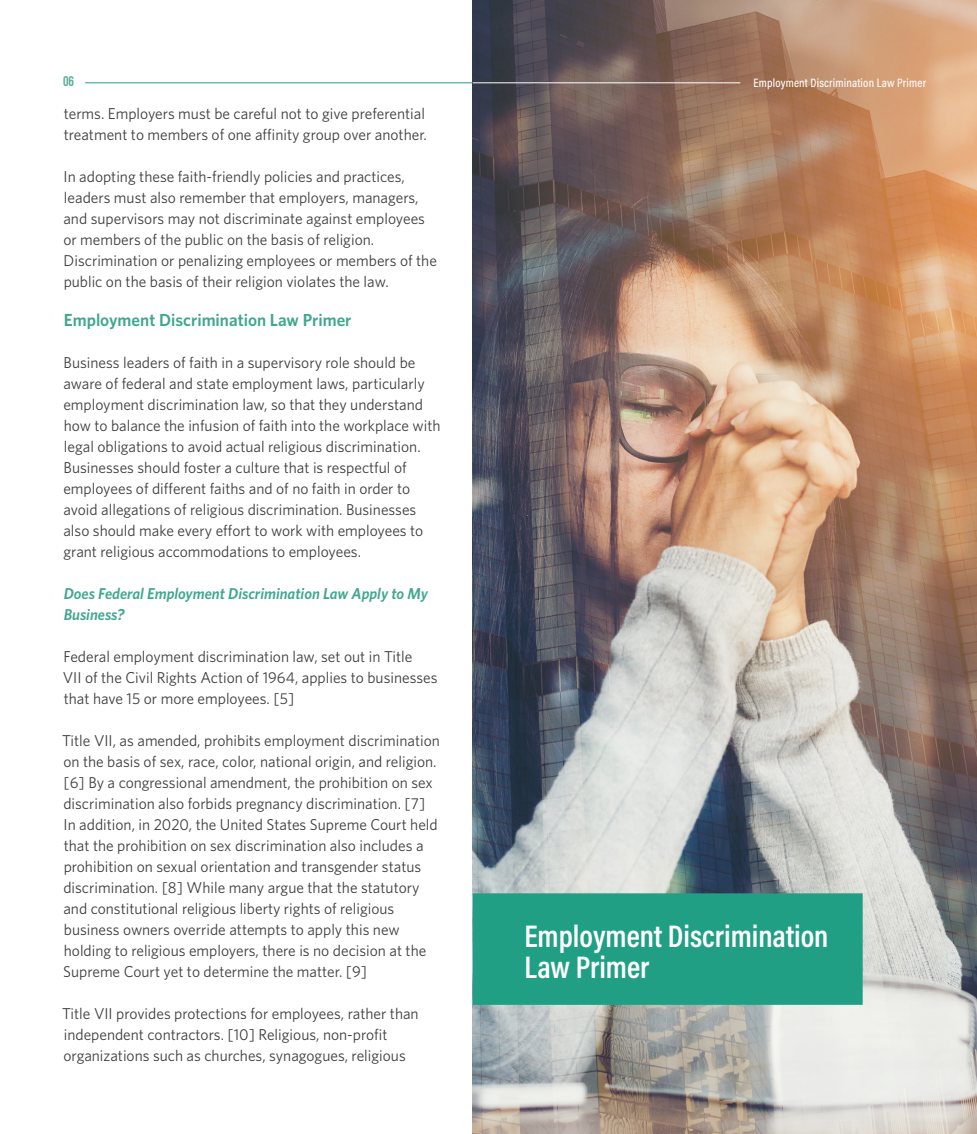
<style>
.page{position:relative;width:977px;height:1134px;background:#fff}
.page>*{position:absolute;margin:0;border:0;box-sizing:border-box;transform-origin:0 0}
.t1{font:600 31.5px/31.5px "Acumin Pro Cond";color:#fff}
.HEADER_001{font:600 17.5px "Whitney";color:#3ea78f}
.t2{font:15.75px/21px "Whitney";color:#3e3e3f}
.SUBHEADER_001{font:italic 600 15.75px/21px "Whitney";color:#3ea78f}
.t3{font:14px "Bebas Neue";color:#5cae99}
.t4{font:500 12.25px "Acumin Pro Cond";letter-spacing:.015em;color:#fff}
</style>
<div class="page">
<hr style="left:85px;top:82px;width:653px;height:1px;background:#219f85">
<img style="left:472px;top:0;width:504px;height:1134px">
<div style="left:472px;top:893px;width:390px;height:112px;background:#219f85"></div>
<hr style="left:472px;top:82px;width:268px;height:1px;background:#fff">
<p class="t3" style="left:63px;top:74px;width:13px">06</p>
<p class="t2" style="left:64px;top:103px;width:364px">terms. Employers must be careful not to give preferential treatment to members of one affinity group over another.</p>
<p class="t2" style="left:63px;top:166px;width:375px">In adopting these faith-friendly policies and practices, leaders must also remember that employers, managers, and supervisors may not discriminate against employees or members of the public on the basis of religion.<br>Discrimination or penalizing employees or members of the public on the basis of their religion violates the law.</p>
<p class="HEADER_001" style="left:64px;top:308px;width:289px">Employment Discrimination Law Primer</p>
<p class="t2" style="left:63px;top:351px;width:378px">Business leaders of faith in a supervisory role should be aware of federal and state employment laws, particularly employment discrimination law, so that they understand how to balance the infusion of faith into the workplace with legal obligations to avoid actual religious discrimination.<br>Businesses should foster a culture that is respectful of employees of different faiths and of no faith in order to avoid allegations of religious discrimination. Businesses also should make every effort to work with employees to grant religious accommodations to employees.</p>
<p class="SUBHEADER_001" style="left:64px;top:583px;width:366px">Does Federal Employment Discrimination Law Apply to My<br>Business?</p>
<p class="t2" style="left:63px;top:645px;width:376px">Federal employment discrimination law, set out in Title<br>VII of the Civil Rights Action of 1964, applies to businesses that have 15 or more employees. [5]</p>
<p class="t2" style="left:62px;top:729px;width:379px">Title VII, as amended, prohibits employment discrimination on the basis of sex, race, color, national origin, and religion. [6] By a congressional amendment, the prohibition on sex discrimination also forbids pregnancy discrimination. [7] In addition, in 2020, the United States Supreme Court held that the prohibition on sex discrimination also includes a prohibition on sexual orientation and transgender status discrimination. [8] While many argue that the statutory and constitutional religious liberty rights of religious business owners override attempts to apply this new holding to religious employers, there is no decision at the Supreme Court yet to determine the matter. [9]</p>
<p class="t2" style="left:62px;top:1002px;width:358px">Title VII provides protections for employees, rather than independent contractors. [10] Religious, non-profit organizations such as churches, synagogues, religious</p>
<p class="t4" style="left:753px;top:75px;width:174px">Employment Discrimination Law Primer</p>
<p class="t1" style="left:524px;top:919px;width:305px">Employment Discrimination<br>Law Primer</p>
</div>
